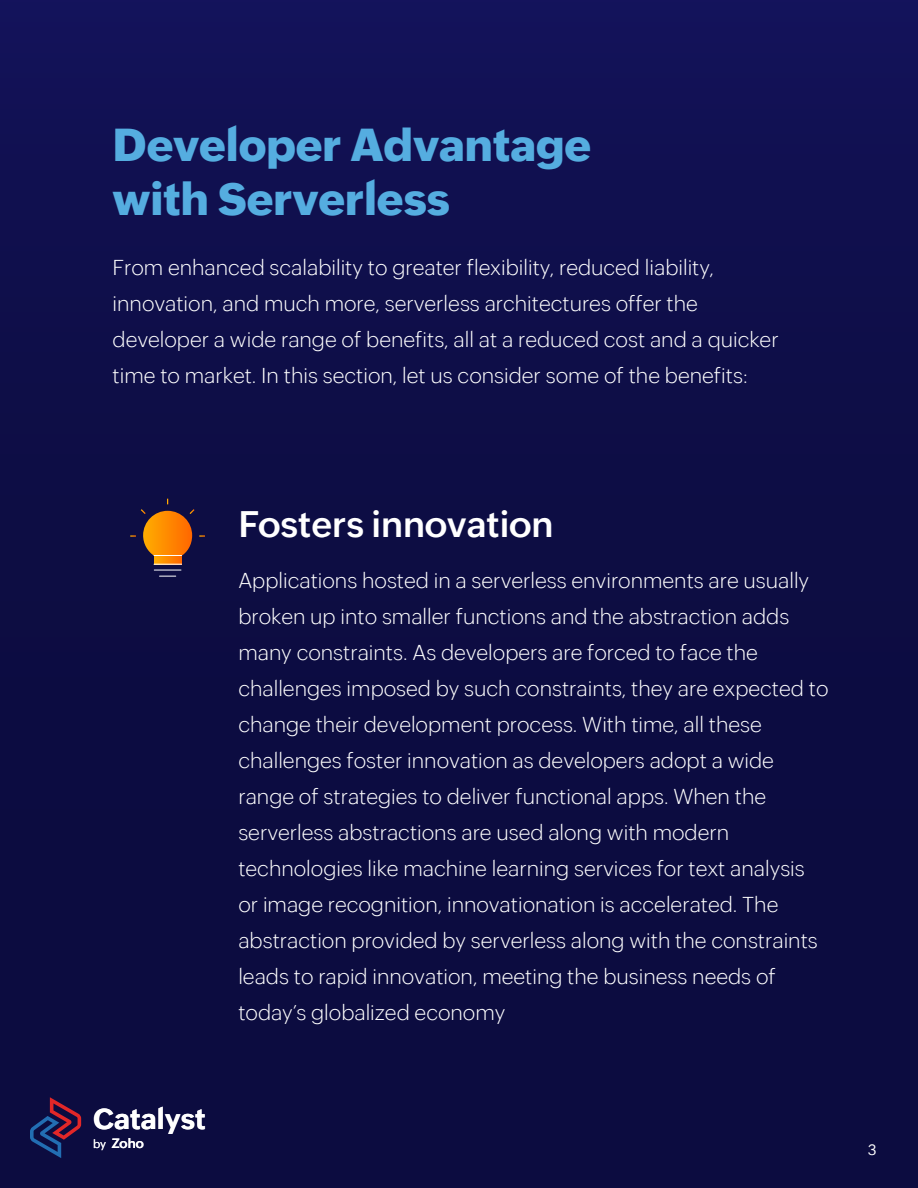
<style>
.page{position:relative;width:918px;height:1188px;background:#fff}
.page>*{position:absolute;margin:0;border:0;box-sizing:border-box;transform-origin:0 0}
.t1{font:800 45px/54px "Zoho Puvi";color:#55ade0}
.t2{font:600 36px "Zoho Puvi";color:#fff}
.t3{font:700 28.65px "Zoho Puvi";color:#fff}
.t4{font:300 21px/36px "Zoho Puvi";color:#fff}
.t5{font:15px "Zoho Puvi";color:#fff}
.t6{font:600 13.2px "Zoho Puvi";color:#fff}
.s1{font-weight:400;font-size:11.4px}
</style>
<div class="page">
<div style="left:0;top:0;width:918px;height:1188px;background:linear-gradient(to bottom,#111152,#0a0b3a)"></div>
<svg style="left:154px;top:557px;width:27px;height:7px"></svg>
<svg style="left:130px;top:499px;width:75px;height:58px;background:#754328"></svg>
<svg style="left:154px;top:564px;width:28px;height:13px"></svg>
<svg style="left:30px;top:1097px;width:51px;height:61px;background:#2c1d4c"></svg>
<h1 class="t1" style="left:113px;top:114px;width:480px">Developer Advantage with Serverless</h1>
<p class="t4" style="left:113px;top:248px;width:668px">From enhanced scalability to greater flexibility, reduced liability, innovation, and much more, serverless architectures offer the developer a wide range of benefits, all at a reduced cost and a quicker time to market. In this section, let us consider some of the benefits:</p>
<h3 class="t3" style="left:93px;top:1097px;width:114px">Catalyst</h3>
<p class="t6" style="left:93px;top:1133px;width:52px"><span class="s1">by</span> Zoho</p>
<h2 class="t2" style="left:238px;top:497px;width:317px">Fosters innovation</h2>
<p class="t4" style="left:238px;top:561px;width:592px">Applications hosted in a serverless environments are usually broken up into smaller functions and the abstraction adds many constraints. As developers are forced to face the challenges imposed by such constraints, they are expected to change their development process. With time, all these challenges foster innovation as developers adopt a wide range of strategies to deliver functional apps. When the serverless abstractions are used along with modern technologies like machine learning services for text analysis or image recognition, innovationation is accelerated. The abstraction provided by serverless along with the constraints leads to rapid innovation, meeting the business needs of today’s globalized economy</p>
<p class="t5" style="left:868px;top:1138px;width:10px">3</p>
</div>
